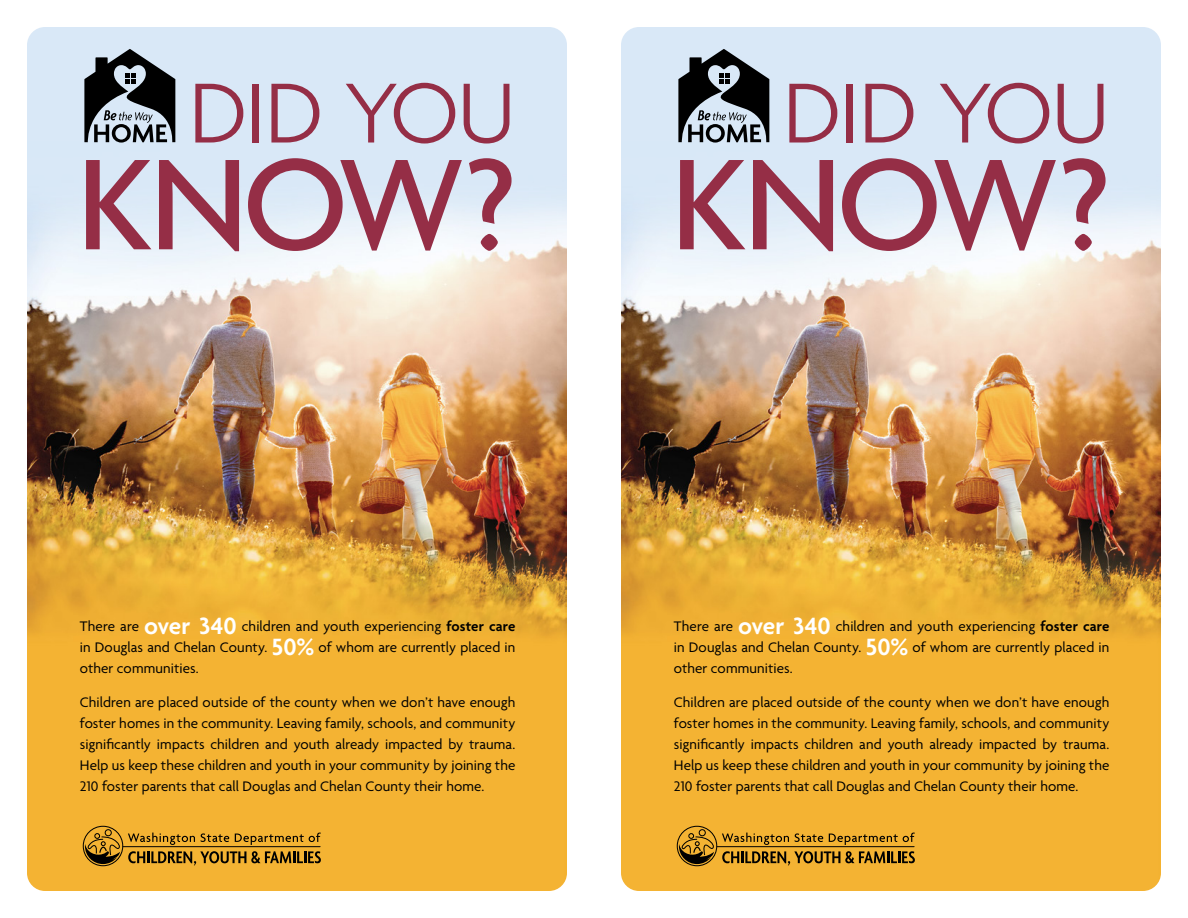
<style>
.page{position:relative;width:1188px;height:918px;background:#fff}
.page>*{position:absolute;margin:0;border:0;box-sizing:border-box;transform-origin:0 0}
.t1{font:500 139.95px "Agenda";letter-spacing:-.04em;color:#952e46}
.t2{font:300 92.1px "Agenda";letter-spacing:-.02em;color:#952e46}
.t3{font:15px/21px "Agenda";letter-spacing:.005em;color:#000;text-align:justify}
.s1{font-weight:600;font-size:25.5px;color:#fff}
.s2{font-weight:600}
</style>
<div class="page">
<img style="left:27px;top:27px;width:540px;height:864px">
<svg style="left:84px;top:49px;width:91px;height:94px;background:#636a71"></svg>
<svg style="left:128px;top:851px;width:193px;height:14px;background:#986f1f"></svg>
<hr style="left:123px;top:846px;width:197px;height:1px;background:#000">
<svg style="left:128px;top:833px;width:67px;height:12px"></svg>
<svg style="left:201px;top:833px;width:28px;height:9px"></svg>
<svg style="left:235px;top:833px;width:86px;height:12px"></svg>
<div style="left:83px;top:826px;width:40px;height:40px;border:1px solid #000;border-radius:50%"></div>
<div style="left:105px;top:829px;width:7px;height:7px;border:1px solid #000;border-radius:50%"></div>
<svg style="left:85px;top:833px;width:37px;height:31px"></svg>
<img style="left:621px;top:27px;width:540px;height:864px">
<svg style="left:678px;top:49px;width:91px;height:94px;background:#636a71"></svg>
<svg style="left:722px;top:851px;width:193px;height:14px;background:#986f1f"></svg>
<hr style="left:717px;top:846px;width:197px;height:1px;background:#000">
<svg style="left:722px;top:833px;width:67px;height:12px"></svg>
<svg style="left:795px;top:833px;width:28px;height:9px"></svg>
<svg style="left:829px;top:833px;width:86px;height:12px"></svg>
<div style="left:677px;top:826px;width:40px;height:40px;border:1px solid #000;border-radius:50%"></div>
<div style="left:699px;top:829px;width:7px;height:7px;border:1px solid #000;border-radius:50%"></div>
<svg style="left:679px;top:833px;width:37px;height:31px"></svg>
<h2 class="t2" style="left:189px;top:63px;width:328px">DID YOU</h2>
<h1 class="t1" style="left:77px;top:129px;width:441px">KNOW?</h1>
<p class="t3" style="left:80px;top:616px;width:437px">There are <span class="s1">over 340</span> children and youth experiencing <span class="s2">foster care </span>in Douglas and Chelan County. <span class="s1">50%</span> of whom are currently placed in other communities.</p>
<p class="t3" style="left:80px;top:693px;width:437px">Children are placed outside of the county when we don’t have enough foster homes in the community. Leaving family, schools, and community significantly impacts children and youth already impacted by trauma.<br>Help us keep these children and youth in your community by joining the 210 foster parents that call Douglas and Chelan County their home.</p>
<h2 class="t2" style="left:783px;top:63px;width:328px">DID YOU</h2>
<h1 class="t1" style="left:671px;top:129px;width:441px">KNOW?</h1>
<p class="t3" style="left:674px;top:616px;width:437px">There are <span class="s1">over 340</span> children and youth experiencing <span class="s2">foster care </span>in Douglas and Chelan County. <span class="s1">50%</span> of whom are currently placed in other communities.</p>
<p class="t3" style="left:674px;top:693px;width:437px">Children are placed outside of the county when we don’t have enough foster homes in the community. Leaving family, schools, and community significantly impacts children and youth already impacted by trauma.<br>Help us keep these children and youth in your community by joining the 210 foster parents that call Douglas and Chelan County their home.</p>
</div>
